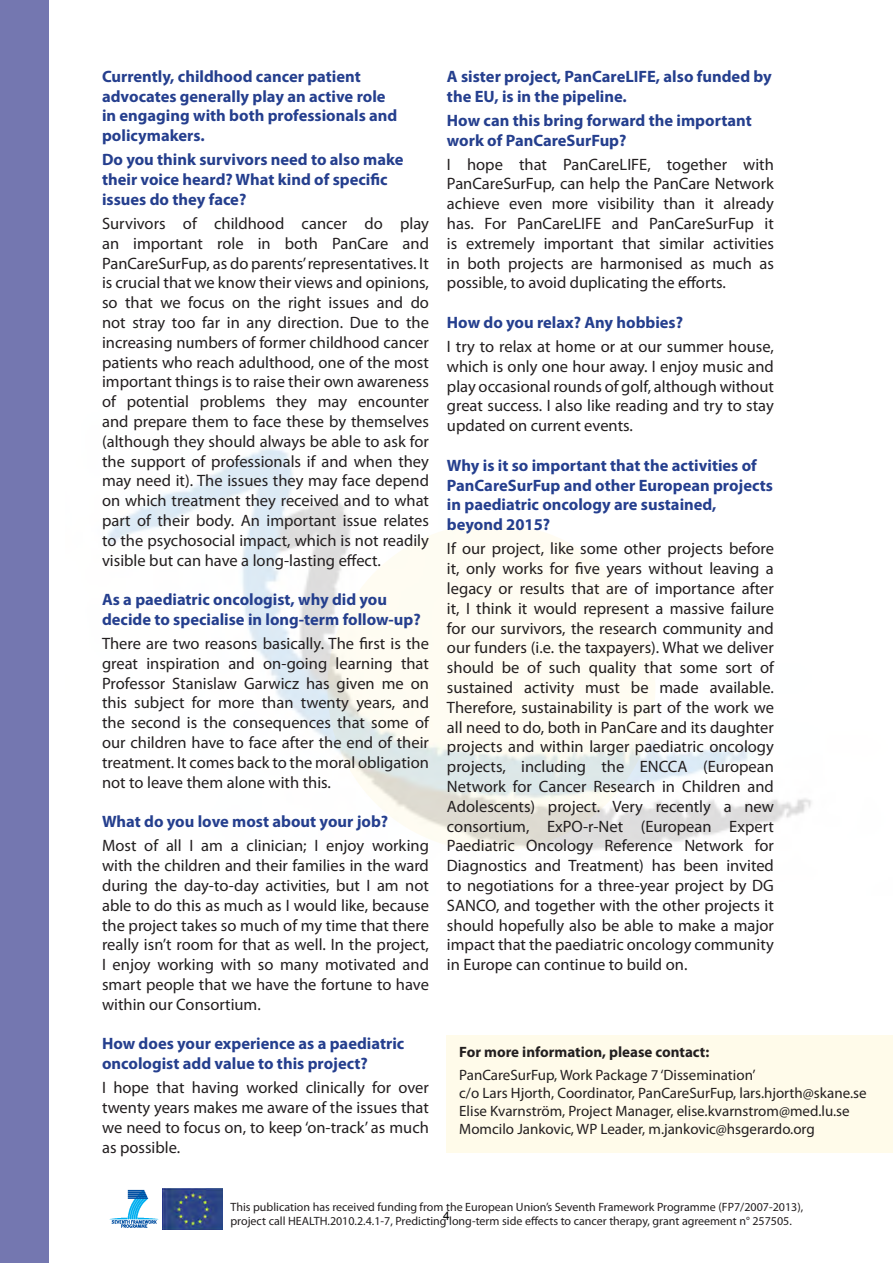
<style>
.page{position:relative;width:893px;height:1263px;background:#fff}
.page>*{position:absolute;margin:0;border:0;box-sizing:border-box;transform-origin:0 0}
.t1{font:16.5px/19.8px "Myriad Pro";color:#231f20;text-align:justify}
.t2{font:700 16.5px/19.8px "Myriad Pro";color:#253f8e}
.t3{font:15px "Myriad Pro";color:#231f20}
.t4{font:700 15px "Myriad Pro";color:#231f20}
.t5{font:12px/14.4px "Myriad Pro";color:#231f20}
.t6{font:12px "Arial";color:#000}
</style>
<div class="page">
<img style="left:107px;top:448px;width:705px;height:403px">
<div style="left:447px;top:1035px;width:446px;height:117px;background:#fffbea"></div>
<div style="left:0;top:0;width:48px;height:1263px;background:#7477b0"></div>
<img style="left:109px;top:1189px;width:50px;height:39px">
<img style="left:162px;top:1189px;width:61px;height:41px">
<p class="t2" style="left:102px;top:66px;width:297px">Currently, childhood cancer patient advocates generally play an active role in engaging with both professionals and policymakers.</p>
<p class="t2" style="left:102px;top:149px;width:303px">Do you think survivors need to also make their voice heard? What kind of specific issues do they face?</p>
<p class="t1" style="left:102px;top:213px;width:328px">Survivors of childhood cancer do play an important role in both PanCare and PanCareSurFup, as do parents’ representatives. It is crucial that we know their views and opinions, so that we focus on the right issues and do not stray too far in any direction. Due to the increasing numbers of former childhood cancer patients who reach adulthood, one of the most important things is to raise their own awareness of potential problems they may encounter and prepare them to face these by themselves (although they should always be able to ask for the support of professionals if and when they may need it). The issues they may face depend on which treatment they received and to what part of their body. An important issue relates to the psychosocial impact, which is not readily visible but can have a long-lasting effect.</p>
<p class="t2" style="left:102px;top:589px;width:320px">As a paediatric oncologist, why did you decide to specialise in long-term follow-up?</p>
<p class="t1" style="left:102px;top:633px;width:328px">There are two reasons basically. The first is the great inspiration and on-going learning that Professor Stanislaw Garwicz has given me on this subject for more than twenty years, and the second is the consequences that some of our children have to face after the end of their treatment. It comes back to the moral obligation not to leave them alone with this.</p>
<p class="t2" style="left:102px;top:811px;width:288px">What do you love most about your job?</p>
<p class="t1" style="left:102px;top:836px;width:328px">Most of all I am a clinician; I enjoy working with the children and their families in the ward during the day-to-day activities, but I am not able to do this as much as I would like, because the project takes so much of my time that there really isn’t room for that as well. In the project, I enjoy working with so many motivated and smart people that we have the fortune to have within our Consortium.</p>
<p class="t2" style="left:102px;top:1033px;width:304px">How does your experience as a paediatric oncologist add value to this project?</p>
<p class="t1" style="left:102px;top:1077px;width:328px">I hope that having worked clinically for over twenty years makes me aware of the issues that we need to focus on, to keep ‘on-track’ as much as possible.</p>
<p class="t2" style="left:447px;top:66px;width:326px">A sister project, PanCareLIFE, also funded by the EU, is in the pipeline.</p>
<p class="t2" style="left:447px;top:110px;width:306px">How can this bring forward the important work of PanCareSurFup?</p>
<p class="t1" style="left:447px;top:154px;width:328px">I hope that PanCareLIFE, together with PanCareSurFup, can help the PanCare Network achieve even more visibility than it already has. For PanCareLIFE and PanCareSurFup it is extremely important that similar activities in both projects are harmonised as much as possible, to avoid duplicating the efforts.</p>
<p class="t2" style="left:447px;top:312px;width:238px">How do you relax? Any hobbies?</p>
<p class="t1" style="left:447px;top:336px;width:328px">I try to relax at home or at our summer house, which is only one hour away. I enjoy music and play occasional rounds of golf, although without great success. I also like reading and try to stay updated on current events.</p>
<p class="t2" style="left:447px;top:455px;width:328px">Why is it so important that the activities of PanCareSurFup and other European projects in paediatric oncology are sustained, beyond 2015?</p>
<p class="t1" style="left:447px;top:539px;width:328px">If our project, like some other projects before it, only works for five years without leaving a legacy or results that are of importance after it, I think it would represent a massive failure for our survivors, the research community and our funders (i.e. the taxpayers). What we deliver should be of such quality that some sort of sustained activity must be made available.<br>Therefore, sustainability is part of the work we all need to do, both in PanCare and its daughter projects and within larger paediatric oncology projects, including the ENCCA (European Network for Cancer Research in Children and Adolescents) project. Very recently a new consortium, ExPO-r-Net (European Expert Paediatric Oncology Reference Network for Diagnostics and Treatment) has been invited to negotiations for a three-year project by DG SANCO, and together with the other projects it should hopefully also be able to make a major impact that the paediatric oncology community in Europe can continue to build on.</p>
<p class="t4" style="left:459px;top:1042px;width:252px">For more information, please contact:</p>
<p class="t3" style="left:459px;top:1065px;width:298px">PanCareSurFup, Work Package 7 ‘Dissemination’</p>
<p class="t3" style="left:459px;top:1083px;width:409px">c/o Lars Hjorth, Coordinator, PanCareSurFup, lars.hjorth@skane.se</p>
<p class="t3" style="left:459px;top:1101px;width:392px">Elise Kvarnström, Project Manager, elise.kvarnstrom@med.lu.se</p>
<p class="t3" style="left:459px;top:1119px;width:357px">Momcilo Jankovic, WP Leader, m.jankovic@hsgerardo.org</p>
<p class="t5" style="left:230px;top:1199px;width:574px">This publication has received funding from the European Union’s Seventh Framework Programme (FP7/2007-2013), project call HEALTH.2010.2.4.1-7, Predicting long-term side effects to cancer therapy, grant agreement n° 257505.</p>
<p class="t6" style="left:443px;top:1207px;width:8px">4</p>
</div>
